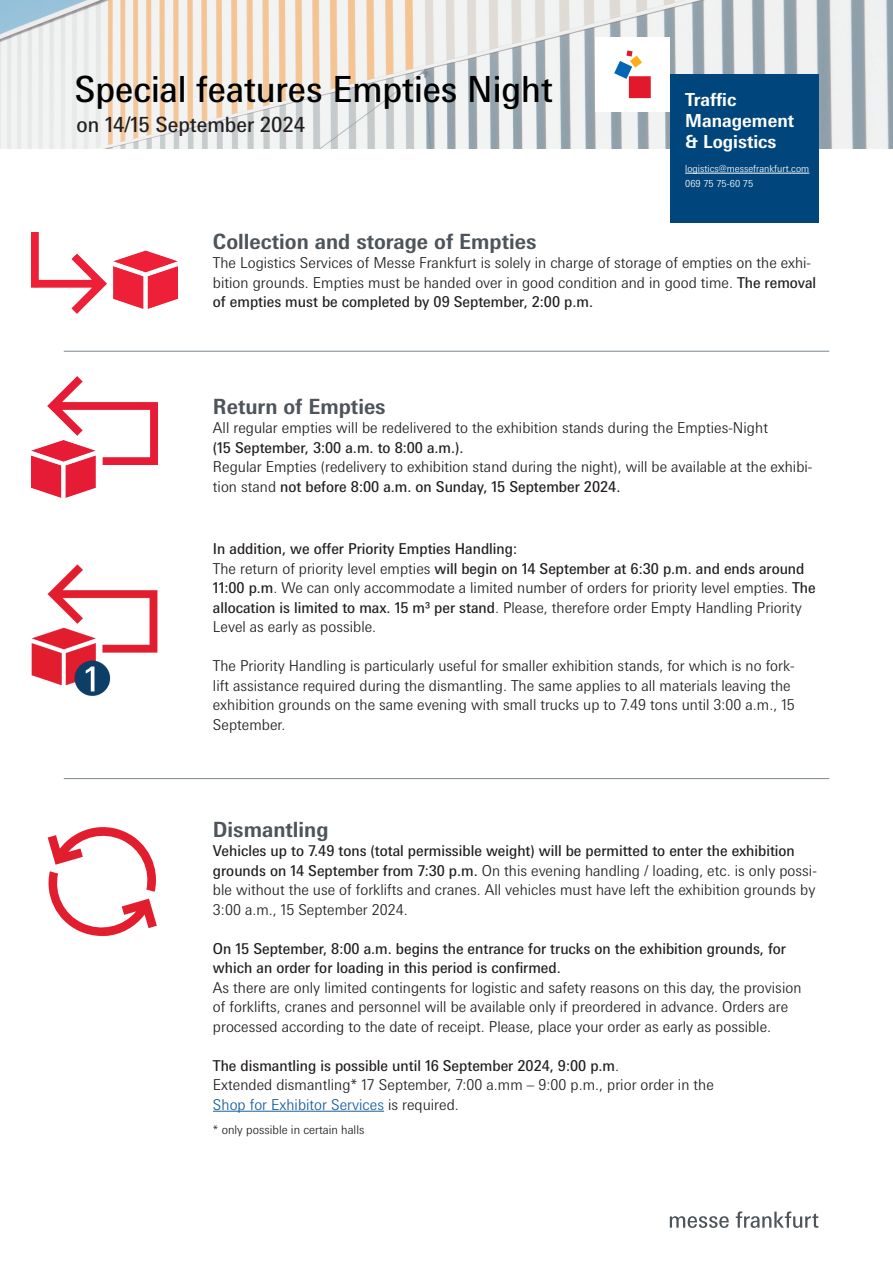
<style>
.page{position:relative;width:893px;height:1263px;background:#fff}
.page>*{position:absolute;margin:0;border:0;box-sizing:border-box;transform-origin:0 0}
.t1{font:36px "Messe Univers";color:#000}
.t2{font:700 21px "Messe Univers";color:#4d545a}
.t3{font:21px "Messe Univers";color:#231f20}
.t4{font:700 18px/21px "Messe Univers";color:#fff}
.t5{font:300 15px/19.5px "Messe Univers";color:#231f20}
.t6{font:15px/19.5px "Messe Univers";color:#231f20}
.t7{font:300 12px "Messe Univers";color:#231f20}
.t8{font:300 9.75px/15px "Messe Univers";color:#fff}
.s1{font-weight:400}
.s2{color:#175d9e}
</style>
<div class="page">
<img style="left:0;top:0;width:893px;height:149px">
<div style="left:670px;top:74px;width:149px;height:149px;background:#00467c"></div>
<hr style="left:685px;top:173px;width:124px;height:1px;background:#fff">
<div style="left:595px;top:37px;width:75px;height:75px;background:#fff"></div>
<svg style="left:614px;top:50px;width:37px;height:48px"></svg>
<svg style="left:670px;top:1216px;width:59px;height:12px"></svg>
<svg style="left:736px;top:1211px;width:82px;height:17px"></svg>
<img style="left:32px;top:232px;width:145px;height:81px">
<img style="left:32px;top:376px;width:126px;height:122px">
<hr style="left:64px;top:351px;width:765px;height:1px;background:#7a868d">
<img style="left:31px;top:564px;width:127px;height:132px">
<hr style="left:64px;top:778px;width:765px;height:1px;background:#7a868d">
<hr style="left:213px;top:1111px;width:171px;height:1px;background:#175d9e">
<svg style="left:47px;top:827px;width:110px;height:109px"></svg>
<h1 class="t1" style="left:74px;top:67px;width:480px">Special features Empties Night</h1>
<h2 class="t3" style="left:77px;top:111px;width:230px">on 14/15 September 2024</h2>
<p class="t4" style="left:685px;top:89px;width:110px">Traffic<br>Management &amp; Logistics</p>
<p class="t8" style="left:685px;top:161px;width:126px">logistics@messefrankfurt.com<br>069 75 75-60 75</p>
<h2 class="t2" style="left:213px;top:228px;width:325px">Collection and storage of Empties</h2>
<p class="t5" style="left:213px;top:253px;width:605px">The Logistics Services of Messe Frankfurt is solely in charge of storage of empties on the exhi&shy;bition grounds. Empties must be handed over in good condition and in good time. <span class="s1">The removal of empties must be completed by 09 September, 2:00 p.m.</span></p>
<h2 class="t2" style="left:213px;top:393px;width:174px">Return of Empties</h2>
<p class="t5" style="left:213px;top:418px;width:556px">All regular empties will be redelivered to the exhibition stands during the Empties-Night</p>
<p class="t6" style="left:213px;top:437px;width:252px">(15 September, 3:00 a.m. to 8:00 a.m.).</p>
<p class="t5" style="left:213px;top:457px;width:601px">Regular Empties (redelivery to exhibition stand during the night), will be available at the exhibi&shy;tion stand <span class="s1">not before 8:00 a.m. on Sunday, 15 September 2024.</span></p>
<p class="t5" style="left:213px;top:539px;width:604px"><span class="s1">In addition, we offer Priority Empties Handling:<br></span>The return of priority level empties <span class="s1">will begin on 14 September at 6:30 p.m. and ends around 11:00 p.m</span>. We can only accommodate a limited number of orders for priority level empties. <span class="s1">The allocation is limited to max. 15 m³ per stand</span>. Please, therefore order Empty Handling Priority Level as early as possible.</p>
<p class="t5" style="left:213px;top:656px;width:583px">The Priority Handling is particularly useful for smaller exhibition stands, for which is no fork&shy;lift assistance required during the dismantling. The same applies to all materials leaving the exhibition grounds on the same evening with small trucks up to 7.49 tons until 3:00 a.m., 15<br>September.</p>
<h2 class="t2" style="left:213px;top:816px;width:117px">Dismantling</h2>
<p class="t5" style="left:213px;top:841px;width:605px"><span class="s1">Vehicles up to 7.49 tons (total permissible weight) will be permitted to enter the exhibition grounds on 14 September from 7:30 p.m.</span> On this evening handling / loading, etc. is only possi&shy;ble without the use of forklifts and cranes. All vehicles must have left the exhibition grounds by 3:00 a.m., 15 September 2024.</p>
<p class="t6" style="left:213px;top:938px;width:574px">On 15 September, 8:00 a.m. begins the entrance for trucks on the exhibition grounds, for which an order for loading in this period is confirmed.</p>
<p class="t5" style="left:213px;top:977px;width:590px">As there are only limited contingents for logistic and safety reasons on this day, the provision of forklifts, cranes and personnel will be available only if preordered in advance. Orders are processed according to the date of receipt. Please, place your order as early as possible.</p>
<p class="t5" style="left:213px;top:1055px;width:502px"><span class="s1">The dismantling is possible until 16 September 2024, 9:00 p.m</span>.<br>Extended dismantling* 17 September, 7:00 a.mm – 9:00 p.m., prior order in the<br><span class="s2">Shop for Exhibitor Services</span> is required.</p>
<p class="t7" style="left:213px;top:1122px;width:153px">* only possible in certain halls</p>
</div>
